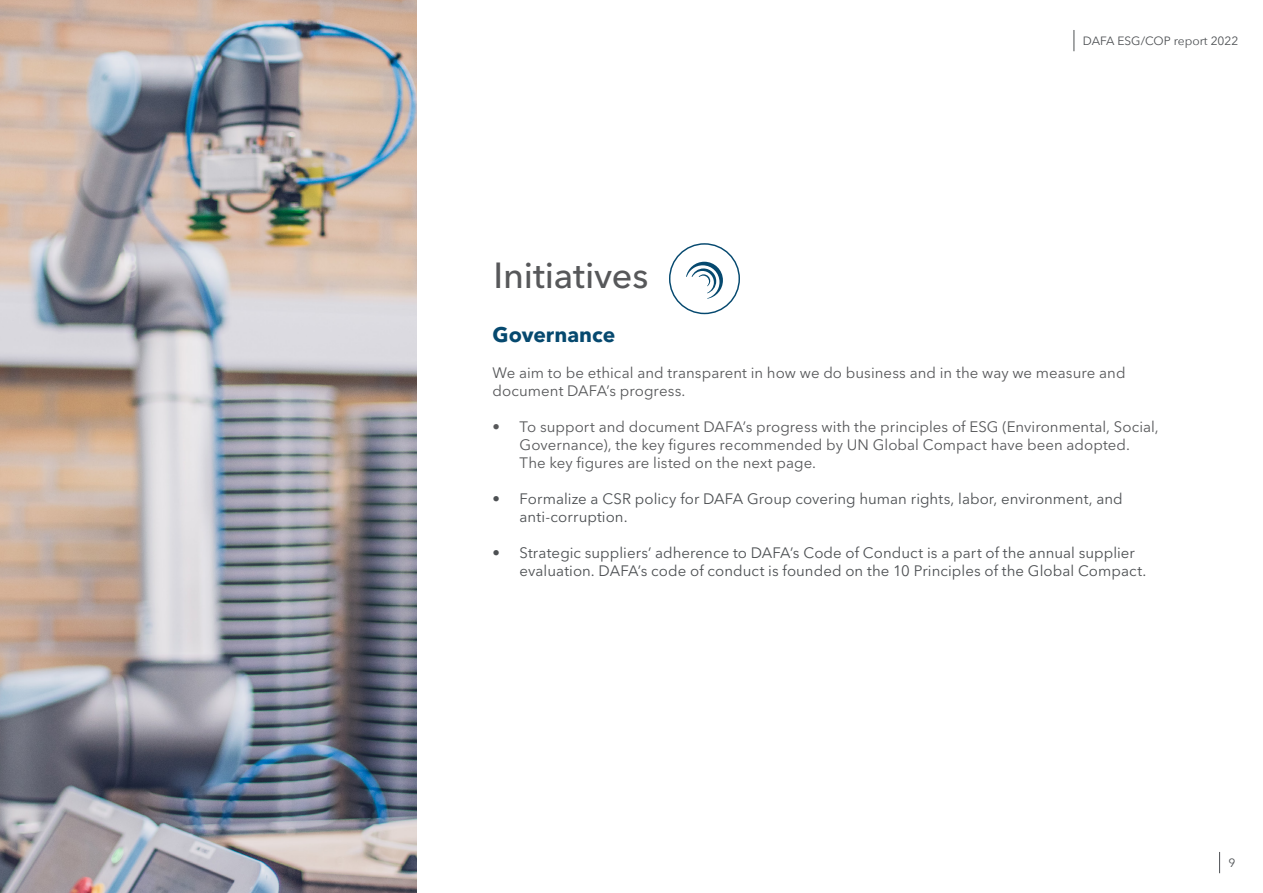
<style>
.page{position:relative;width:1263px;height:893px;background:#fff}
.page>*{position:absolute;margin:0;border:0;box-sizing:border-box;transform-origin:0 0}
.Headline{font:500 36px "Avenir Next LT Pro";letter-spacing:-.005em;color:#57585a}
.t1{font:700 21px "Avenir Next LT Pro";color:#06496f}
.t2{font:15px/18px "Avenir Next LT Pro";letter-spacing:.005em;color:#57585a}
.t3{font:15px/18px "Avenir Next LT Pro";letter-spacing:.005em;color:#4d5053}
.t4{font:12px "Avenir Next";color:#4d5053}
</style>
<div class="page">
<img style="left:0;top:0;width:417px;height:893px">
<svg style="left:1074px;top:30px;width:1px;height:21px"></svg>
<div style="left:669px;top:243px;width:71px;height:71px;border:1px solid #06496f;border-radius:50%"></div>
<svg style="left:686px;top:262px;width:37px;height:37px"></svg>
<svg style="left:1219px;top:852px;width:1px;height:21px"></svg>
<p class="Headline" style="left:494px;top:254px;width:156px">Initiatives</p>
<p class="t4" style="left:1083px;top:31px;width:157px">DAFA ESG/COP report 2022</p>
<p class="t1" style="left:493px;top:322px;width:124px">Governance</p>
<p class="t2" style="left:493px;top:364px;width:634px">We aim to be ethical and transparent in how we do business and in the way we measure and document DAFA’s progress.</p>
<p class="t2" style="left:520px;top:418px;width:641px;text-indent:-27px">• To support and document DAFA’s progress with the principles of ESG (Environmental, Social,<br>Governance), the key figures recommended by UN Global Compact have been adopted.<br>The key figures are listed on the next page.</p>
<p class="t3" style="left:520px;top:490px;width:605px;text-indent:-27px">• Formalize a CSR policy for DAFA Group covering human rights, labor, environment, and anti-corruption.</p>
<p class="t3" style="left:520px;top:544px;width:628px;text-indent:-27px">• Strategic suppliers’ adherence to DAFA’s Code of Conduct is a part of the annual supplier evaluation. DAFA’s code of conduct is founded on the 10 Principles of the Global Compact.</p>
<p class="t4" style="left:1228px;top:853px;width:8px">9</p>
</div>
